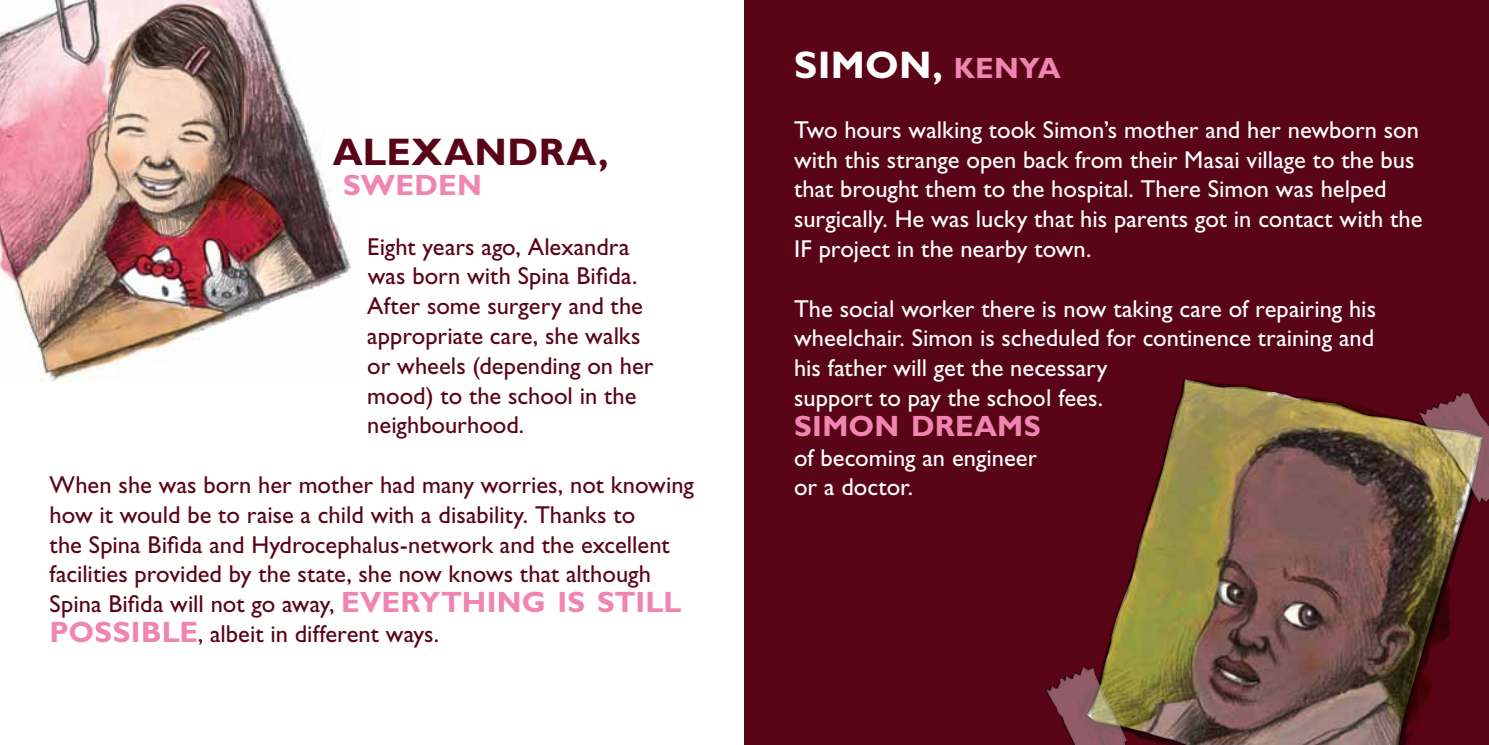
<style>
.page{position:relative;width:1489px;height:745px;background:#fff}
.page>*{position:absolute;margin:0;border:0;box-sizing:border-box;transform-origin:0 0}
.t1{font:700 38.5px "Gill Sans Std";letter-spacing:.005em;color:#fff}
.t2{font:700 38.5px "Gill Sans Std";letter-spacing:.01em;color:#590517}
.t3{font:700 29.4px "Gill Sans Std";letter-spacing:.01em;color:#ef85b0}
.t4{font:24.5px/29.8px "Gill Sans Std";color:#590517}
.t5{font:24.5px/29.8px "Gill Sans Std";color:#fff}
.s1{font-weight:700;font-size:29.4px;color:#ef85b0}
.s2{font-size:29.4px;color:#ef85b0}
</style>
<div class="page">
<div style="left:744px;top:0;width:744px;height:744px;background:#590517"></div>
<img style="left:0;top:0;width:351px;height:382px">
<img style="left:1045px;top:378px;width:442px;height:366px">
<svg style="left:1046px;top:666px;width:80px;height:78px"></svg>
<img style="left:1418px;top:392px;width:70px;height:110px">
<h1 class="t2" style="left:332px;top:129px;width:277px">ALEXANDRA,</h1>
<p class="t3" style="left:343px;top:168px;width:140px">SWEDEN</p>
<p class="t4" style="left:367px;top:231px;width:288px">Eight years ago, Alexandra was born with Spina Bifida.<br>After some surgery and the appropriate care, she walks or wheels (depending on her mood) to the school in the neighbourhood.</p>
<p class="t4" style="left:50px;top:469px;width:646px">When she was born her mother had many worries, not knowing how it would be to raise a child with a disability. Thanks to<br>the Spina Bifida and Hydrocephalus-network and the excellent facilities provided by the state, she now knows that although Spina Bifida will not go away, <span class="s1">EVERYTHING IS STILL POSSIBLE</span>, albeit in different ways.</p>
<h1 class="t1" style="left:794px;top:42px;width:268px">SIMON, <span class="s2">KENYA</span></h1>
<p class="t5" style="left:794px;top:115px;width:630px">Two hours walking took Simon’s mother and her newborn son with this strange open back from their Masai village to the bus that brought them to the hospital. There Simon was helped surgically. He was lucky that his parents got in contact with the IF project in the nearby town.</p>
<p class="t5" style="left:794px;top:293px;width:583px">The social worker there is now taking care of repairing his wheelchair. Simon is scheduled for continence training and his father will get the necessary<br>support to pay the school fees.</p>
<p class="t3" style="left:794px;top:408px;width:249px">SIMON DREAMS</p>
<p class="t5" style="left:794px;top:442px;width:245px">of becoming an engineer or a doctor.</p>
</div>
